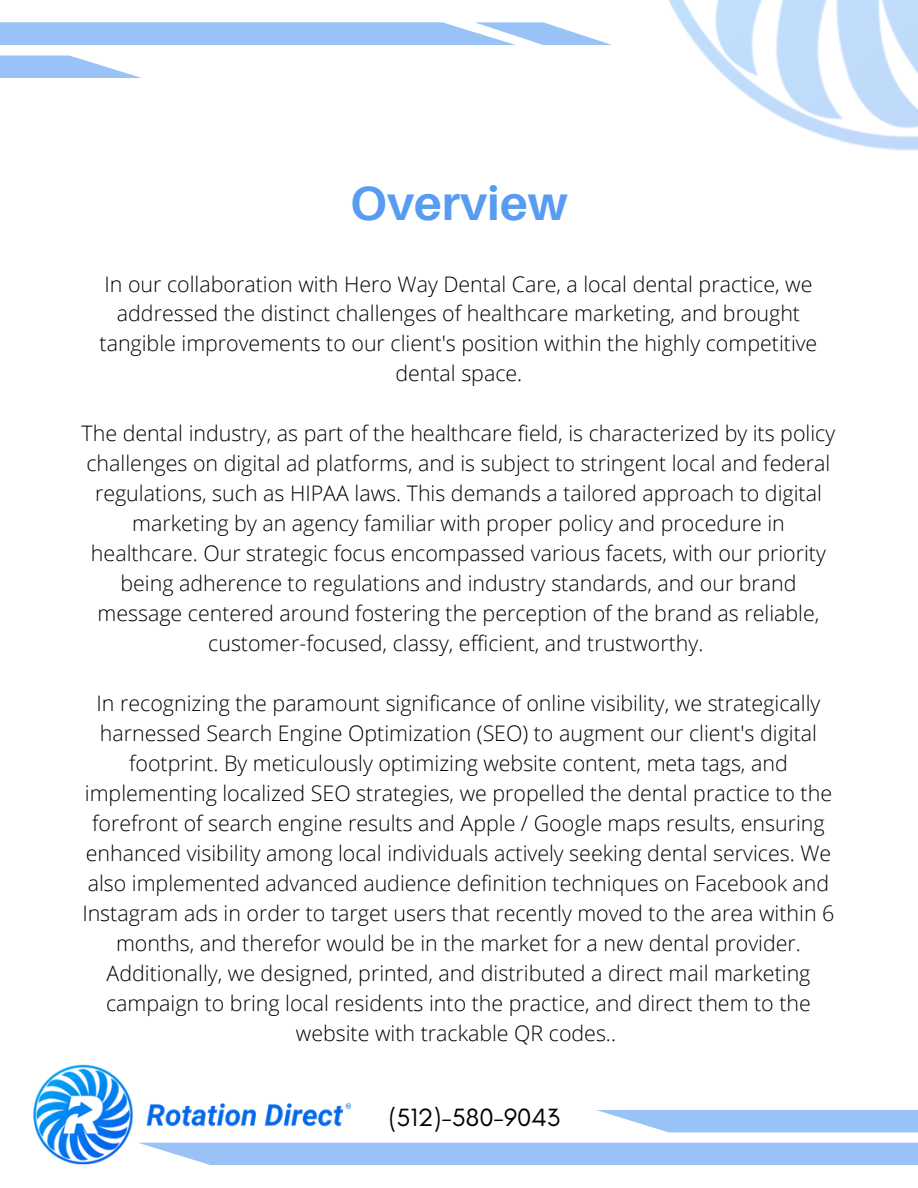
<style>
.page{position:relative;width:918px;height:1188px;background:#fff}
.page>*{position:absolute;margin:0;border:0;box-sizing:border-box;transform-origin:0 0}
.t1{font:700 48px "Aileron";color:#589cf1}
.t2{font:25.5px "Glacial Indifference";color:#000}
.t3{font:300 21.45px/30px "Open Sans";color:#000;text-align:center}
</style>
<div class="page">
<img style="left:668px;top:0;width:250px;height:151px">
<div style="left:0;top:22px;width:516px;height:23px;background:#99c2f7"></div>
<svg style="left:474px;top:22px;width:138px;height:23px"></svg>
<svg style="left:0;top:55px;width:142px;height:23px;fill:#99c2f7"></svg>
<div style="left:138px;top:1143px;width:780px;height:22px;background:#99c2f7"></div>
<svg style="left:596px;top:1110px;width:322px;height:22px;fill:#99c2f7"></svg>
<img style="left:33px;top:1064px;width:339px;height:101px">
<p class="t1" style="left:350px;top:173px;width:219px">Overview</p>
<p class="t3" style="left:100px;top:268px;width:719px">In our collaboration with Hero Way Dental Care, a local dental practice, we addressed the distinct challenges of healthcare marketing, and brought tangible improvements to our client's position within the highly competitive dental space.</p>
<p class="t3" style="left:82px;top:418px;width:755px">The dental industry, as part of the healthcare field, is characterized by its policy challenges on digital ad platforms, and is subject to stringent local and federal regulations, such as HIPAA laws. This demands a tailored approach to digital marketing by an agency familiar with proper policy and procedure in healthcare. Our strategic focus encompassed various facets, with our priority being adherence to regulations and industry standards, and our brand message centered around fostering the perception of the brand as reliable, customer-focused, classy, efficient, and trustworthy.</p>
<p class="t3" style="left:82px;top:688px;width:754px">In recognizing the paramount significance of online visibility, we strategically harnessed Search Engine Optimization (SEO) to augment our client's digital footprint. By meticulously optimizing website content, meta tags, and implementing localized SEO strategies, we propelled the dental practice to the forefront of search engine results and Apple / Google maps results, ensuring enhanced visibility among local individuals actively seeking dental services. We also implemented advanced audience definition techniques on Facebook and Instagram ads in order to target users that recently moved to the area within 6 months, and therefor would be in the market for a new dental provider.<br>Additionally, we designed, printed, and distributed a direct mail marketing campaign to bring local residents into the practice, and direct them to the website with trackable QR codes..</p>
<p class="t2" style="left:389px;top:1102px;width:173px">(512)-580-9043</p>
</div>
